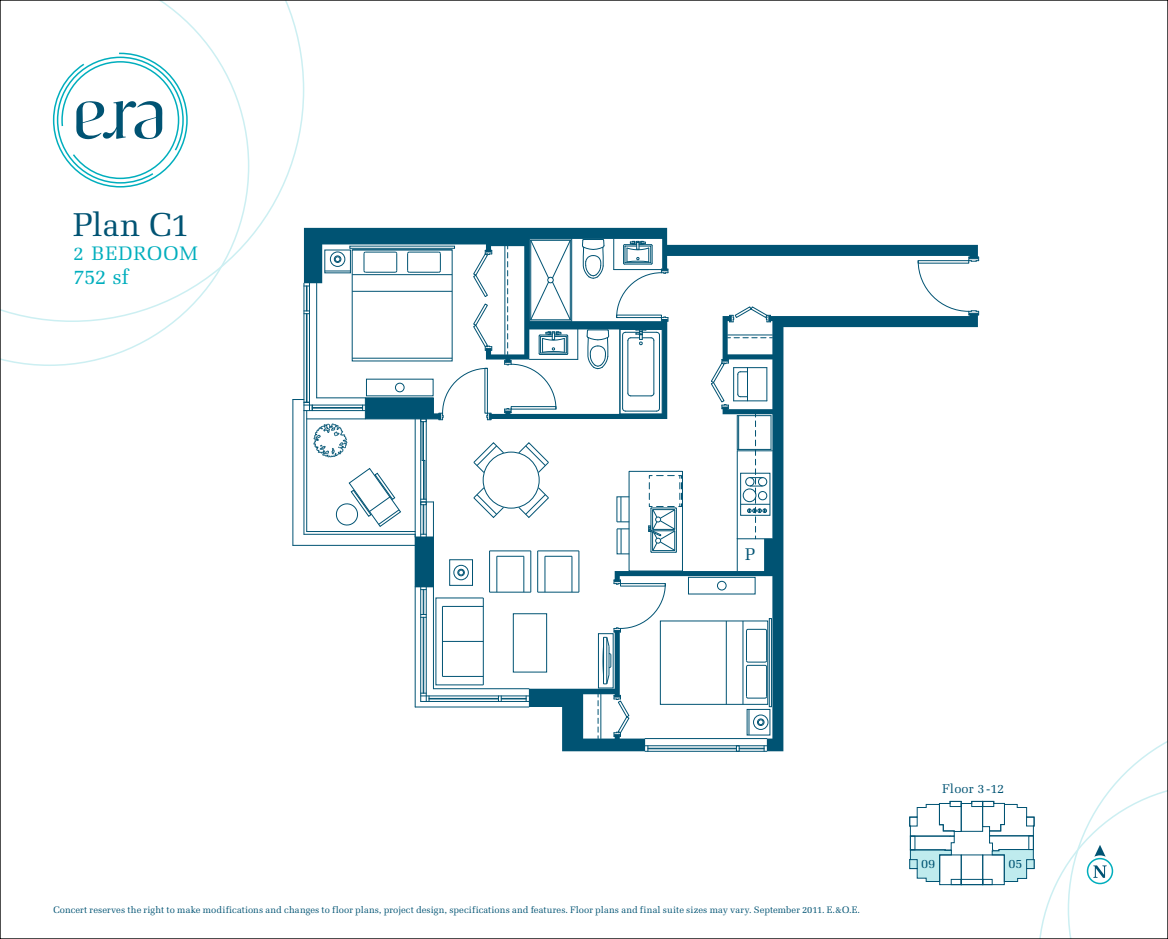
<style>
.page{position:relative;width:1168px;height:939px;background:#fff}
.page>*{position:absolute;margin:0;border:0;box-sizing:border-box;transform-origin:0 0}
.t1{font:33px "Melior";letter-spacing:-.01em;color:#005373}
.t2{font:21px "Melior";color:#00aebd}
.t3{font:19.5px "Melior";letter-spacing:.04em;color:#00aebd}
.t4{font:16.8px "Melior";color:#005373}
.t5{font:12.75px "Melior";letter-spacing:.01em;color:#005373}
.t6{font:9.3px "Melior";letter-spacing:.01em;color:#005373}
</style>
<div class="page">
<svg style="left:2px;top:322px;width:172px;height:44px"></svg>
<svg style="left:2px;top:2px;width:302px;height:320px"></svg>
<svg style="left:52px;top:52px;width:136px;height:136px"></svg>
<hr style="left:426px;top:586px;width:1px;height:115px;background:#005373">
<hr style="left:420px;top:586px;width:1px;height:115px;background:#005373">
<hr style="left:423px;top:617px;width:1px;height:76px;background:#005373">
<hr style="left:421px;top:695px;width:108px;height:1px;background:#005373">
<svg style="left:421px;top:692px;width:9px;height:9px"></svg>
<hr style="left:421px;top:701px;width:108px;height:1px;background:#005373">
<hr style="left:429px;top:698px;width:69px;height:1px;background:#005373">
<hr style="left:433px;top:586px;width:1px;height:102px;background:#005373">
<hr style="left:433px;top:688px;width:96px;height:1px;background:#005373">
<svg style="left:421px;top:589px;width:5px;height:29px"></svg>
<hr style="left:415px;top:706px;width:114px;height:1px;background:#005373">
<hr style="left:415px;top:586px;width:1px;height:120px;background:#005373">
<hr style="left:415px;top:419px;width:1px;height:118px;background:#005373">
<hr style="left:426px;top:419px;width:1px;height:118px;background:#005373">
<hr style="left:425px;top:460px;width:1px;height:39px;background:#005373">
<hr style="left:420px;top:419px;width:1px;height:118px;background:#005373">
<hr style="left:422px;top:421px;width:1px;height:39px;background:#005373">
<hr style="left:423px;top:421px;width:1px;height:78px;background:#005373">
<hr style="left:423px;top:504px;width:1px;height:30px;background:#005373">
<hr style="left:433px;top:502px;width:1px;height:35px;background:#005373">
<svg style="left:420px;top:499px;width:13px;height:6px"></svg>
<hr style="left:293px;top:545px;width:122px;height:1px;background:#005373">
<hr style="left:304px;top:534px;width:111px;height:1px;background:#005373">
<hr style="left:307px;top:531px;width:108px;height:1px;background:#005373">
<hr style="left:304px;top:410px;width:1px;height:124px;background:#005373">
<hr style="left:306px;top:410px;width:1px;height:121px;background:#005373">
<hr style="left:293px;top:399px;width:1px;height:146px;background:#005373">
<svg style="left:293px;top:399px;width:11px;height:11px"></svg>
<svg style="left:362px;top:419px;width:130px;height:3px"></svg>
<div style="left:415px;top:537px;width:18px;height:49px;background:#005373"></div>
<div style="left:415px;top:536px;width:19px;height:51px;border:1px solid #005373"></div>
<svg style="left:304px;top:228px;width:363px;height:191px"></svg>
<svg style="left:615px;top:313px;width:363px;height:438px"></svg>
<svg style="left:586px;top:329px;width:23px;height:40px"></svg>
<svg style="left:582px;top:239px;width:22px;height:40px"></svg>
<svg style="left:504px;top:240px;width:67px;height:173px"></svg>
<svg style="left:616px;top:241px;width:363px;height:81px"></svg>
<hr style="left:620px;top:329px;width:42px;height:1px;background:#005373">
<hr style="left:662px;top:329px;width:1px;height:85px;background:#005373">
<hr style="left:625px;top:411px;width:32px;height:1px;background:#005373">
<hr style="left:620px;top:413px;width:42px;height:1px;background:#005373">
<svg style="left:622px;top:330px;width:38px;height:81px"></svg>
<hr style="left:620px;top:329px;width:1px;height:85px;background:#005373">
<div style="left:743px;top:488px;width:13px;height:14px;border:1px solid #005373;border-radius:50%"></div>
<div style="left:745px;top:477px;width:9px;height:9px;border:1px solid #005373;border-radius:50%"></div>
<div style="left:740px;top:473px;width:30px;height:42px;border:1px solid #005373"></div>
<hr style="left:740px;top:504px;width:30px;height:1px;background:#005373">
<svg style="left:747px;top:414px;width:20px;height:124px"></svg>
<hr style="left:572px;top:556px;width:1px;height:36px;background:#005373">
<svg style="left:546px;top:556px;width:26px;height:1px"></svg>
<hr style="left:545px;top:556px;width:1px;height:36px;background:#005373">
<hr style="left:579px;top:550px;width:1px;height:42px;background:#005373">
<hr style="left:538px;top:550px;width:41px;height:1px;background:#005373">
<hr style="left:537px;top:550px;width:1px;height:42px;background:#005373">
<hr style="left:523px;top:556px;width:1px;height:36px;background:#005373">
<svg style="left:497px;top:556px;width:27px;height:1px"></svg>
<hr style="left:496px;top:556px;width:1px;height:36px;background:#005373">
<hr style="left:489px;top:591px;width:42px;height:1px;background:#005373">
<hr style="left:530px;top:550px;width:1px;height:42px;background:#005373">
<hr style="left:489px;top:550px;width:42px;height:1px;background:#005373">
<hr style="left:489px;top:550px;width:1px;height:42px;background:#005373">
<svg style="left:313px;top:423px;width:34px;height:34px"></svg>
<hr style="left:409px;top:272px;width:30px;height:1px;background:#005373">
<svg style="left:407px;top:251px;width:3px;height:21px"></svg>
<hr style="left:409px;top:252px;width:30px;height:1px;background:#005373">
<svg style="left:438px;top:251px;width:3px;height:21px"></svg>
<hr style="left:352px;top:249px;width:100px;height:1px;background:#005373">
<hr style="left:352px;top:291px;width:100px;height:1px;background:#005373">
<hr style="left:352px;top:274px;width:100px;height:1px;background:#005373">
<hr style="left:365px;top:272px;width:30px;height:1px;background:#005373">
<svg style="left:395px;top:251px;width:2px;height:21px"></svg>
<hr style="left:365px;top:252px;width:30px;height:1px;background:#005373">
<svg style="left:363px;top:251px;width:3px;height:21px"></svg>
<div style="left:330px;top:252px;width:15px;height:14px;border:1px solid #005373;border-radius:50%"></div>
<div style="left:334px;top:255px;width:7px;height:7px;border:1px solid #005373;border-radius:50%"></div>
<svg style="left:335px;top:256px;width:5px;height:6px"></svg>
<hr style="left:352px;top:358px;width:100px;height:1px;background:#005373">
<svg style="left:518px;top:487px;width:31px;height:31px"></svg>
<svg style="left:518px;top:442px;width:31px;height:31px"></svg>
<svg style="left:473px;top:487px;width:31px;height:31px"></svg>
<div style="left:483px;top:452px;width:56px;height:56px;border:1px solid #005373;border-radius:50%"></div>
<svg style="left:473px;top:442px;width:31px;height:31px"></svg>
<svg style="left:498px;top:579px;width:168px;height:172px"></svg>
<div style="left:395px;top:383px;width:9px;height:9px;border:1px solid #005373;border-radius:50%"></div>
<div style="left:717px;top:581px;width:9px;height:9px;border:1px solid #005373;border-radius:50%"></div>
<div style="left:688px;top:577px;width:67px;height:17px;border:1px solid #005373"></div>
<svg style="left:616px;top:528px;width:14px;height:26px"></svg>
<svg style="left:616px;top:496px;width:14px;height:26px"></svg>
<div style="left:753px;top:714px;width:15px;height:15px;border:1px solid #005373;border-radius:50%"></div>
<div style="left:757px;top:718px;width:7px;height:7px;border:1px solid #005373;border-radius:50%"></div>
<svg style="left:749px;top:711px;width:1px;height:22px"></svg>
<hr style="left:726px;top:620px;width:1px;height:84px;background:#005373">
<hr style="left:743px;top:620px;width:1px;height:84px;background:#005373">
<svg style="left:758px;top:719px;width:5px;height:5px"></svg>
<div style="left:769px;top:618px;width:3px;height:88px;border:1px solid #005373"></div>
<hr style="left:746px;top:630px;width:1px;height:30px;background:#005373">
<svg style="left:746px;top:628px;width:20px;height:3px"></svg>
<hr style="left:746px;top:666px;width:1px;height:30px;background:#005373">
<svg style="left:746px;top:660px;width:20px;height:7px"></svg>
<svg style="left:746px;top:696px;width:20px;height:2px"></svg>
<div style="left:660px;top:620px;width:108px;height:84px;border:1px solid #005373"></div>
<div style="left:513px;top:613px;width:34px;height:59px;border:1px solid #005373"></div>
<div style="left:454px;top:565px;width:14px;height:15px;border:1px solid #005373;border-radius:50%"></div>
<div style="left:457px;top:569px;width:8px;height:7px;border:1px solid #005373;border-radius:50%"></div>
<div style="left:449px;top:559px;width:24px;height:26px;border:1px solid #005373"></div>
<svg style="left:458px;top:569px;width:6px;height:6px"></svg>
<hr style="left:442px;top:641px;width:41px;height:1px;background:#005373">
<hr style="left:442px;top:676px;width:41px;height:1px;background:#005373">
<hr style="left:442px;top:606px;width:1px;height:70px;background:#005373">
<hr style="left:442px;top:606px;width:41px;height:1px;background:#005373">
<hr style="left:483px;top:597px;width:1px;height:87px;background:#005373">
<svg style="left:335px;top:468px;width:66px;height:59px"></svg>
<svg style="left:909px;top:717px;width:259px;height:221px"></svg>
<div style="left:909px;top:816px;width:8px;height:10px;border:1px solid #005373"></div>
<div style="left:910px;top:835px;width:5px;height:14px;border:1px solid #005373"></div>
<div style="left:910px;top:859px;width:7px;height:9px;background:#bfebee"></div>
<div style="left:909px;top:859px;width:8px;height:9px;border:1px solid #005373"></div>
<div style="left:951px;top:879px;width:10px;height:5px;border:1px solid #005373"></div>
<div style="left:961px;top:879px;width:22px;height:5px;border:1px solid #005373"></div>
<div style="left:982px;top:879px;width:10px;height:5px;border:1px solid #005373"></div>
<div style="left:1026px;top:859px;width:8px;height:9px;background:#bfebee"></div>
<div style="left:1026px;top:859px;width:8px;height:9px;border:1px solid #005373"></div>
<div style="left:1026px;top:816px;width:8px;height:10px;border:1px solid #005373"></div>
<div style="left:971px;top:801px;width:12px;height:5px;border:1px solid #005373"></div>
<div style="left:950px;top:801px;width:11px;height:5px;border:1px solid #005373"></div>
<div style="left:982px;top:801px;width:12px;height:5px;border:1px solid #005373"></div>
<h1 class="t1" style="left:73px;top:205px;width:118px">Plan C1</h1>
<h3 class="t3" style="left:73px;top:242px;width:126px">2 BEDROOM</h3>
<h2 class="t2" style="left:73px;top:264px;width:57px">752 sf</h2>
<h3 class="t4" style="left:745px;top:544px;width:12px">P</h3>
<p class="t6" style="left:54px;top:904px;width:808px">Concert reserves the right to make modifications and changes to floor plans, project design, specifications and features. Floor plans and final suite sizes may vary. September 2011. E.&amp;O.E.</p>
<h3 class="t5" style="left:942px;top:780px;width:64px">Floor 3-12</h3>
<h3 class="t5" style="left:921px;top:855px;width:16px">09</h3>
<h3 class="t5" style="left:1008px;top:855px;width:16px">05</h3>
</div>
